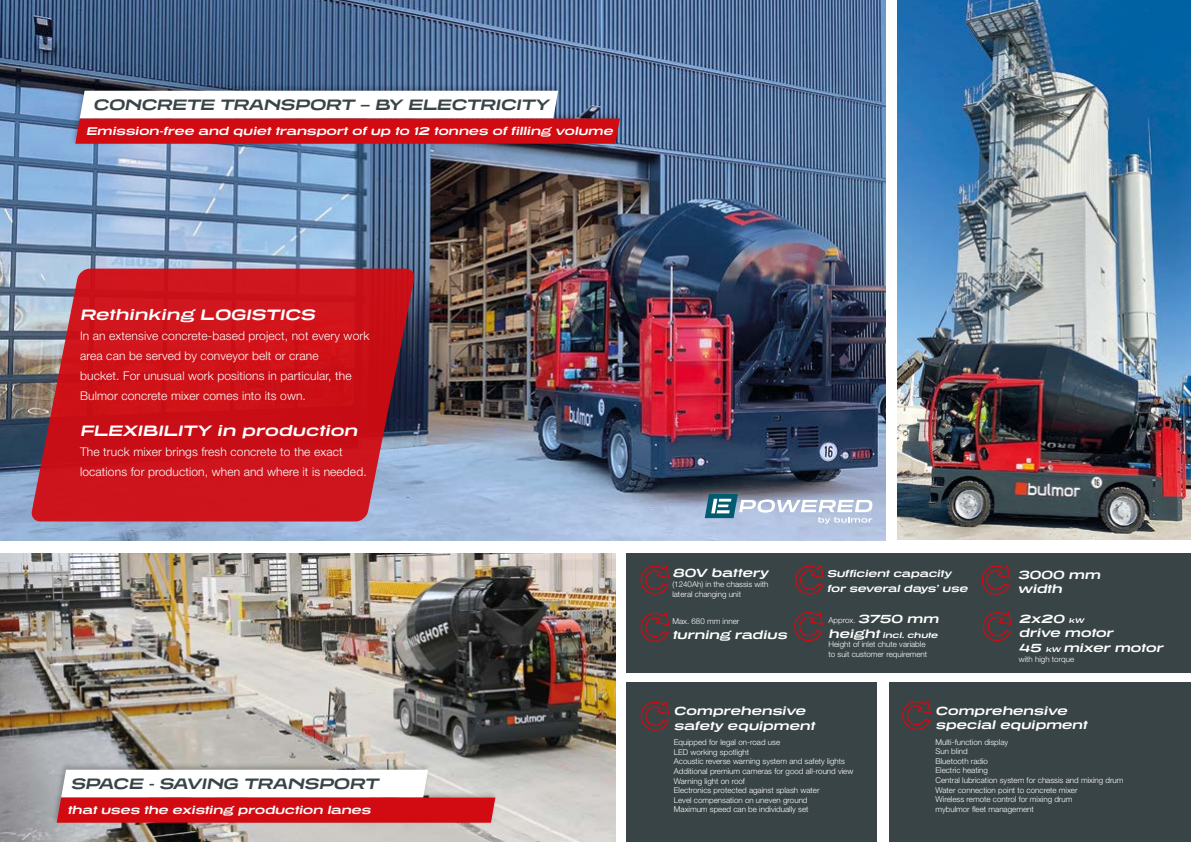
<style>
.page{position:relative;width:1191px;height:842px;background:#fff}
.page>*{position:absolute;margin:0;border:0;box-sizing:border-box;transform-origin:0 0}
.t1{font:italic 700 15.4px "Tussilago Rg";color:#394446}
.t2{font:italic 700 15.4px "Tussilago Rg";letter-spacing:.01em;color:#fff}
.t3{font:300 12px/20px "Helvetica Neue LT Pro";letter-spacing:.01em;color:#fff}
.t4{font:italic 700 12px/14.4px "Tussilago Rg";color:#fff}
.t5{font:italic 700 11.5px "Tussilago Rg";color:#fff}
.t6{font:italic 700 10px/14.4px "Tussilago Rg";color:#fff}
.t7{font:300 8px/9.6px "Helvetica Neue LT Pro";color:#fff}
.t8{font:italic 700 8px "Tussilago Rg";color:#fff}
.s1{font-family:"Tussilago Rg";font-weight:700;font-style:italic;font-size:12px}
.s2{font-size:12px}
.s3{font-size:7px}
</style>
<div class="page">
<div style="left:889px;top:682px;width:302px;height:160px;background:#394446"></div>
<div style="left:626px;top:682px;width:250px;height:160px;background:#394446"></div>
<div style="left:626px;top:553px;width:565px;height:120px;background:#394446"></div>
<img style="left:0;top:553px;width:615px;height:289px">
<img style="left:0;top:0;width:885px;height:540px">
<img style="left:898px;top:0;width:293px;height:539px">
<div style="left:51px;top:763px;width:447px;height:62px;background:#000;opacity:.23"></div>
<svg style="left:57px;top:770px;width:438px;height:53px"></svg>
<svg style="left:640px;top:565px;width:30px;height:30px"></svg>
<svg style="left:981px;top:565px;width:30px;height:30px"></svg>
<svg style="left:795px;top:565px;width:30px;height:30px"></svg>
<svg style="left:640px;top:612px;width:30px;height:30px"></svg>
<svg style="left:982px;top:611px;width:30px;height:31px"></svg>
<svg style="left:794px;top:611px;width:29px;height:31px"></svg>
<svg style="left:31px;top:269px;width:384px;height:252px;background:#c3222b"></svg>
<div style="left:69px;top:84px;width:553px;height:62px;background:#000;opacity:.23"></div>
<svg style="left:75px;top:91px;width:545px;height:53px"></svg>
<svg style="left:640px;top:701px;width:30px;height:30px"></svg>
<svg style="left:902px;top:700px;width:29px;height:30px"></svg>
<svg style="left:705px;top:494px;width:167px;height:30px"></svg>
<h1 class="t1" style="left:93px;top:95px;width:457px">CONCRETE TRANSPORT – BY ELECTRICITY</h1>
<h3 class="t5" style="left:86px;top:123px;width:528px">Emission-free and quiet transport of up to 12 tonnes of filling volume</h3>
<h1 class="t2" style="left:80px;top:304px;width:236px">Rethinking LOGISTICS</h1>
<h2 class="t3" style="left:80px;top:325px;width:291px">In an extensive concrete-based project, not every work area can be served by conveyor belt or crane<br>bucket. For unusual work positions in particular, the Bulmor concrete mixer comes into its own.</h2>
<h1 class="t2" style="left:80px;top:420px;width:279px">FLEXIBILITY in production</h1>
<h2 class="t3" style="left:80px;top:441px;width:288px">The truck mixer brings fresh concrete to the exact locations for production, when and where it is needed.</h2>
<h1 class="t1" style="left:71px;top:774px;width:309px">SPACE - SAVING TRANSPORT</h1>
<h3 class="t5" style="left:67px;top:802px;width:305px">that uses the existing production lanes</h3>
<h2 class="t4" style="left:672px;top:565px;width:97px">80V battery</h2>
<p class="t7" style="left:672px;top:579px;width:98px">(1240Ah) in the chassis with lateral changing unit</p>
<h2 class="t4" style="left:1017px;top:567px;width:84px">3000 mm width</h2>
<p class="t6" style="left:827px;top:566px;width:142px">Sufficient capacity for several days’ use</p>
<p class="t7" style="left:672px;top:616px;width:68px">Max. 680 mm inner</p>
<h2 class="t4" style="left:672px;top:627px;width:116px">turning radius</h2>
<p class="t7" style="left:828px;top:615px;width:112px">Approx. <span class="s1">3750 mm</span></p>
<p class="t8" style="left:828px;top:630px;width:111px"><span class="s2">height</span> incl. chute</p>
<p class="t7" style="left:828px;top:639px;width:100px">Height of inlet chute variable to suit customer requirement</p>
<h2 class="t4" style="left:1018px;top:611px;width:146px">2x20 <span class="s3">kW<br></span>drive motor<br>45 <span class="s3">kW</span> mixer motor</h2>
<p class="t7" style="left:1018px;top:654px;width:57px">with high torque</p>
<h2 class="t4" style="left:674px;top:703px;width:142px">Comprehensive safety equipment</h2>
<p class="t7" style="left:674px;top:737px;width:181px">Equipped for legal on-road use<br>LED working spotlight<br>Acoustic reverse warning system and safety lights Additional premium cameras for good all-round view Warning light on roof<br>Electronics protected against splash water<br>Level compensation on uneven ground<br>Maximum speed can be individually set</p>
<h2 class="t4" style="left:935px;top:703px;width:153px">Comprehensive special equipment</h2>
<p class="t7" style="left:935px;top:737px;width:190px">Multi-function display<br>Sun blind<br>Bluetooth radio<br>Electric heating<br>Central lubrication system for chassis and mixing drum<br>Water connection point to concrete mixer<br>Wireless remote control for mixing drum<br>mybulmor fleet management</p>
</div>
